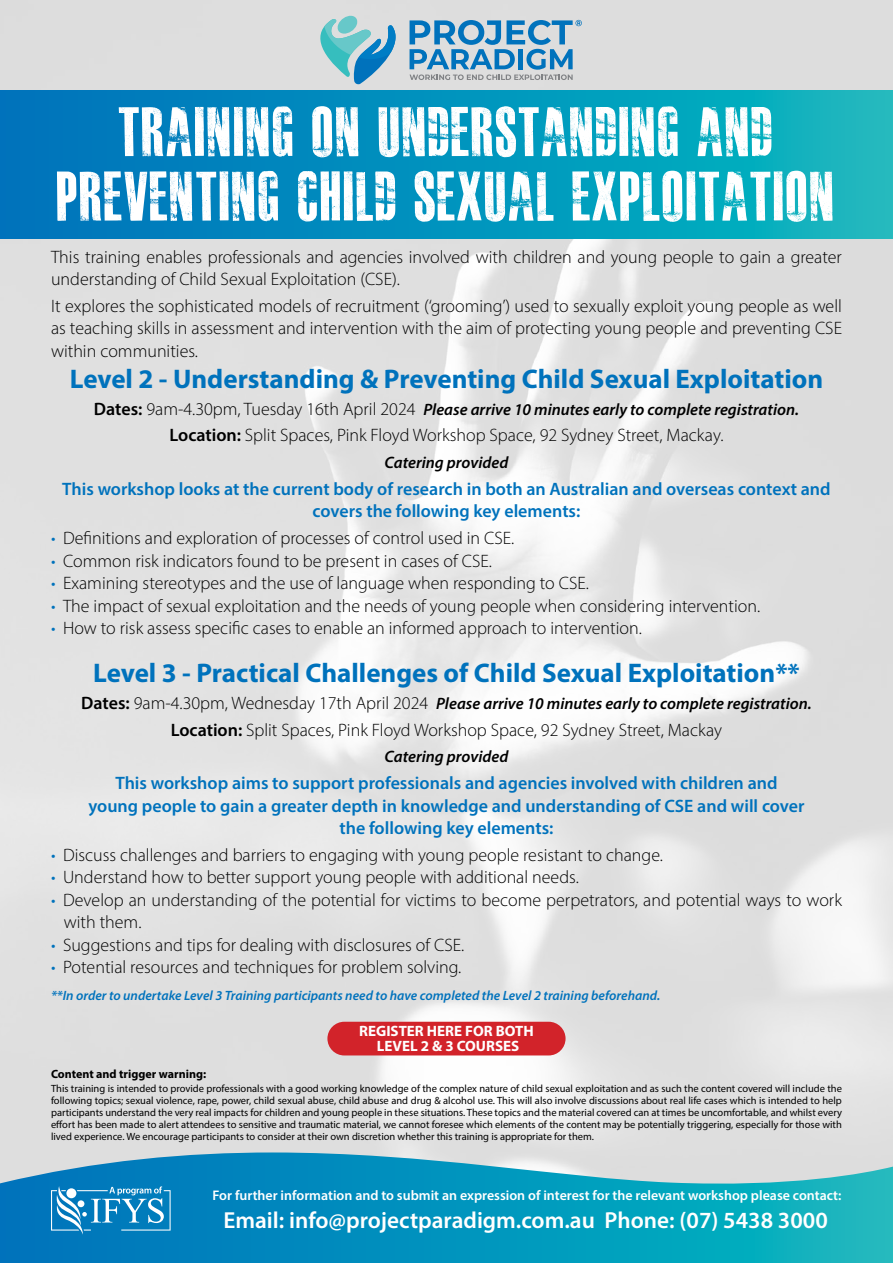
<style>
.page{position:relative;width:893px;height:1263px;background:#fff}
.page>*{position:absolute;margin:0;border:0;box-sizing:border-box;transform-origin:0 0}
.t1{font:700 27px "Myriad Pro";color:#0072bc}
.t2{font:600 23.25px "Myriad Pro";color:#fff}
.t3{font:300 18px/22.5px "Myriad Pro";color:#000}
.t4{font:600 18px/22.5px "Myriad Pro";color:#0072bc;text-align:center}
.t5{font:italic 600 16.5px "Myriad Pro";color:#000}
.t6{font:700 15px/15px "Myriad Pro";color:#fff;text-align:center}
.t7{font:600 13.95px "Myriad Pro";color:#fff}
.t8{font:italic 600 13.5px "Myriad Pro";color:#0072bc}
.t9{font:700 12px "Myriad Pro";color:#000}
.t10{font:10.5px/12px "Myriad Pro";color:#000;text-align:justify}
.s1{font-style:normal;font-size:18px}
.s2{font-weight:300;font-style:normal;font-size:18px}
.s3{font-weight:600}
.s4{color:#0072bc}
</style>
<div class="page">
<img style="left:0;top:0;width:893px;height:1152px">
<svg style="left:0;top:1152px;width:893px;height:111px;background:#25a0c2"></svg>
<svg style="left:0;top:91px;width:893px;height:147px;background:#0794bc"></svg>
<svg style="left:57px;top:171px;width:775px;height:51px"></svg>
<svg style="left:119px;top:106px;width:652px;height:51px"></svg>
<div style="left:327px;top:1022px;width:239px;height:33px;background:#d2232a;border-radius:17px"></div>
<svg style="left:51px;top:1186px;width:120px;height:49px;background:#3897ca"></svg>
<svg style="left:312px;top:16px;width:92px;height:69px;background:#9ac7d3"></svg>
<svg style="left:410px;top:20px;width:172px;height:60px;background:#8bb3ce"></svg>
<p class="t3" style="left:51px;top:245px;width:792px">This training enables professionals and agencies involved with children and young people to gain a greater understanding of Child Sexual Exploitation (CSE).</p>
<p class="t3" style="left:51px;top:294px;width:792px;text-align:justify">It explores the sophisticated models of recruitment (‘grooming’) used to sexually exploit young people as well as teaching skills in assessment and intervention with the aim of protecting young people and preventing CSE within communities.</p>
<h1 class="t1" style="left:70px;top:361px;width:755px">Level 2 - Understanding &amp; Preventing Child Sexual Exploitation</h1>
<p class="t5" style="left:94px;top:399px;width:707px"><span class="s1">Dates:</span> <span class="s2">9am-4.30pm, Tuesday 16th April 2024</span> Please arrive 10 minutes early to complete registration.</p>
<p class="t3" style="left:170px;top:424px;width:555px"><span class="s3">Location:</span> Split Spaces, Pink Floyd Workshop Space, 92 Sydney Street, Mackay.</p>
<p class="t5" style="left:385px;top:452px;width:125px">Catering provided</p>
<p class="t4" style="left:62px;top:477px;width:770px">This workshop looks at the current body of research in both an Australian and overseas context and covers the following key elements:</p>
<p class="t3" style="left:51px;top:527px;width:465px"><span class="s4">•</span> Definitions and exploration of processes of control used in CSE.</p>
<p class="t3" style="left:51px;top:549px;width:442px"><span class="s4">•</span> Common risk indicators found to be present in cases of CSE.</p>
<p class="t3" style="left:51px;top:572px;width:539px"><span class="s4">•</span> Examining stereotypes and the use of language when responding to CSE.</p>
<p class="t3" style="left:51px;top:594px;width:711px"><span class="s4">•</span> The impact of sexual exploitation and the needs of young people when considering intervention.</p>
<p class="t3" style="left:51px;top:617px;width:592px"><span class="s4">•</span> How to risk assess specific cases to enable an informed approach to intervention.</p>
<h1 class="t1" style="left:93px;top:655px;width:708px">Level 3 - Practical Challenges of Child Sexual Exploitation**</h1>
<p class="t5" style="left:81px;top:693px;width:732px"><span class="s1">Dates:</span> <span class="s2">9am-4.30pm, Wednesday 17th April 2024</span> Please arrive 10 minutes early to complete registration.</p>
<p class="t3" style="left:171px;top:718px;width:553px"><span class="s3">Location:</span> Split Spaces, Pink Floyd Workshop Space, 92 Sydney Street, Mackay</p>
<p class="t5" style="left:385px;top:746px;width:125px">Catering provided</p>
<p class="t4" style="left:88px;top:771px;width:717px">This workshop aims to support professionals and agencies involved with children and young people to gain a greater depth in knowledge and understanding of CSE and will cover the following key elements:</p>
<p class="t3" style="left:51px;top:843px;width:613px"><span class="s4">•</span> Discuss challenges and barriers to engaging with young people resistant to change.</p>
<p class="t3" style="left:51px;top:866px;width:529px"><span class="s4">•</span> Understand how to better support young people with additional needs.</p>
<p class="t3" style="left:64px;top:888px;width:780px;text-indent:-13px"><span class="s4">•</span> Develop an understanding of the potential for victims to become perpetrators, and potential ways to work with them.</p>
<p class="t3" style="left:51px;top:933px;width:415px"><span class="s4">•</span> Suggestions and tips for dealing with disclosures of CSE.</p>
<p class="t3" style="left:51px;top:956px;width:412px"><span class="s4">•</span> Potential resources and techniques for problem solving.</p>
<p class="t8" style="left:51px;top:987px;width:611px">**In order to undertake Level 3 Training participants need to have completed the Level 2 training beforehand.</p>
<p class="t6" style="left:359px;top:1023px;width:176px">REGISTER HERE FOR BOTH<br>LEVEL 2 &amp; 3 COURSES</p>
<p class="t9" style="left:51px;top:1066px;width:157px">Content and trigger warning:</p>
<p class="t10" style="left:51px;top:1082px;width:792px">This training is intended to provide professionals with a good working knowledge of the complex nature of child sexual exploitation and as such the content covered will include the following topics; sexual violence, rape, power, child sexual abuse, child abuse and drug &amp; alcohol use. This will also involve discussions about real life cases which is intended to help participants understand the very real impacts for children and young people in these situations. These topics and the material covered can at times be uncomfortable, and whilst every effort has been made to alert attendees to sensitive and traumatic material, we cannot foresee which elements of the content may be potentially triggering, especially for those with lived experience. We encourage participants to consider at their own discretion whether this training is appropriate for them.</p>
<p class="t7" style="left:213px;top:1186px;width:630px">For further information and to submit an expression of interest for the relevant workshop please contact:</p>
<p class="t2" style="left:223px;top:1205px;width:606px">Email: info@projectparadigm.com.au Phone: (07) 5438 3000</p>
</div>
